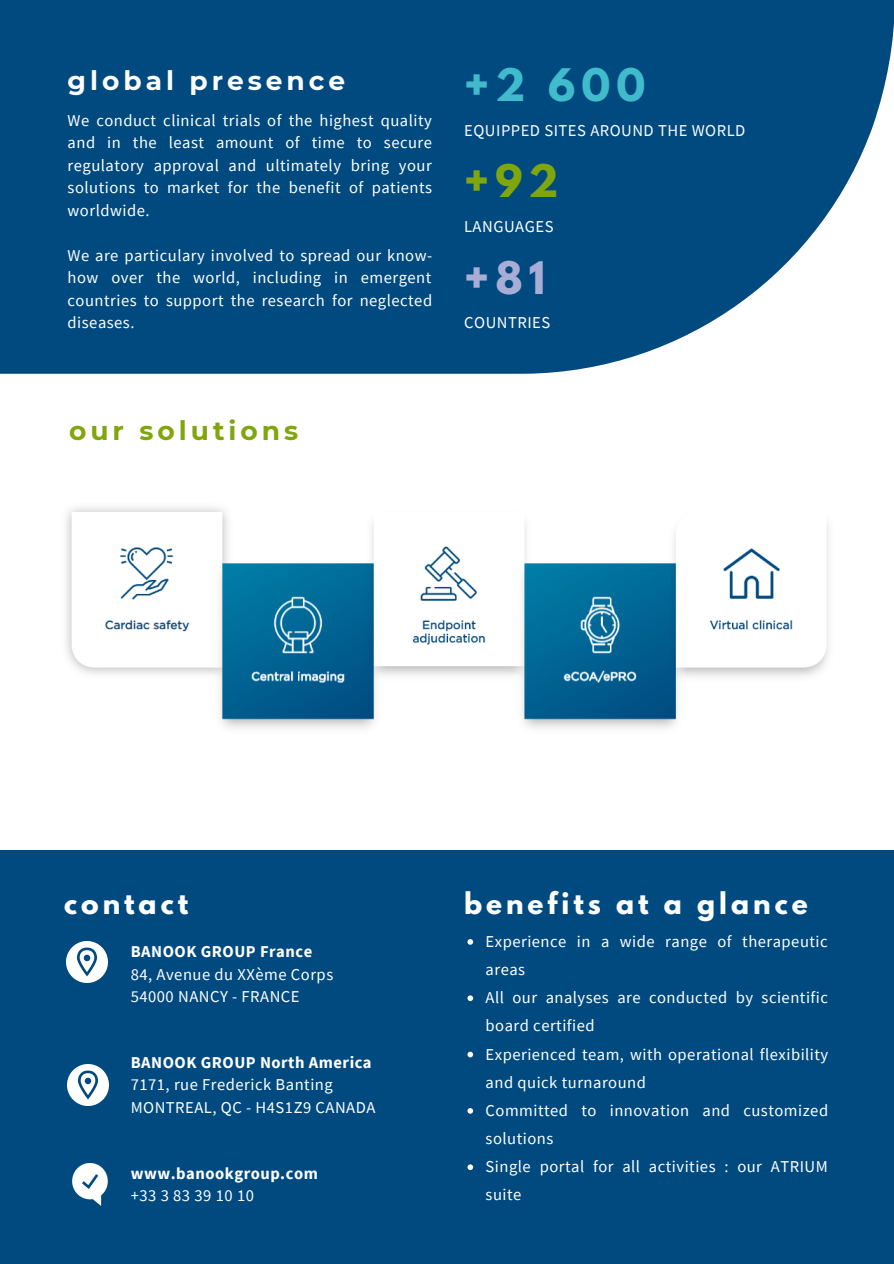
<style>
.page{position:relative;width:894px;height:1264px;background:#fff}
.page>*{position:absolute;margin:0;border:0;box-sizing:border-box;transform-origin:0 0}
.t1{font:700 39.75px "League Spartan";color:#40bbcc}
.t2{font:700 39.75px "League Spartan";color:#a8add5}
.t3{font:700 39.75px "League Spartan";color:#80a60d}
.t4{font:700 26.55px "League Spartan";letter-spacing:.15em;color:#fdfdfd}
.t5{font:700 26.55px "Montserrat";letter-spacing:.15em;color:#fdfdfd}
.t6{font:700 26.55px "Montserrat";letter-spacing:.15em;color:#80a60d}
.t7{font:700 26.55px "League Spartan";letter-spacing:.15em;color:#fff}
.t8{font:16.5px/22.5px "Source Sans Pro";letter-spacing:.03em;color:#fff}
.t9{font:700 16.5px "Source Sans Pro";letter-spacing:.03em;color:#fff}
.t10{font:16.5px "Source Sans Pro";letter-spacing:.03em;color:#fdfdfd}
</style>
<div class="page">
<div style="left:0;top:850px;width:893px;height:413px;background:#004a80"></div>
<img style="left:66px;top:507px;width:763px;height:221px">
<svg style="left:0;top:0;width:893px;height:374px;background:#16598b"></svg>
<img style="left:67px;top:941px;width:40px;height:41px">
<img style="left:68px;top:1064px;width:40px;height:40px">
<img style="left:72px;top:1163px;width:36px;height:41px">
<svg style="left:467px;top:939px;width:6px;height:5px"></svg>
<svg style="left:467px;top:995px;width:6px;height:6px"></svg>
<svg style="left:467px;top:1051px;width:6px;height:6px"></svg>
<svg style="left:467px;top:1108px;width:6px;height:5px"></svg>
<svg style="left:467px;top:1164px;width:6px;height:5px"></svg>
<p class="t5" style="left:68px;top:64px;width:279px">global presence</p>
<p class="t8" style="left:68px;top:108px;width:366px;text-align:justify">We conduct clinical trials of the highest quality and in the least amount of time to secure regulatory approval and ultimately bring your solutions to market for the benefit of patients worldwide.</p>
<p class="t8" style="left:68px;top:244px;width:366px;text-align:justify">We are particulary involved to spread our know&shy;how over the world, including in emergent countries to support the research for neglected diseases.</p>
<p class="t1" style="left:464px;top:66px;width:182px">+2 600</p>
<p class="t10" style="left:464px;top:120px;width:282px">EQUIPPED SITES AROUND THE WORLD</p>
<p class="t3" style="left:464px;top:161px;width:96px">+92</p>
<p class="t8" style="left:464px;top:215px;width:91px">LANGUAGES</p>
<p class="t2" style="left:464px;top:258px;width:82px">+81</p>
<p class="t8" style="left:464px;top:311px;width:87px">COUNTRIES</p>
<p class="t6" style="left:69px;top:414px;width:230px">our solutions</p>
<p class="t7" style="left:64px;top:889px;width:125px">contact</p>
<p class="t9" style="left:131px;top:940px;width:183px">BANOOK GROUP France</p>
<p class="t8" style="left:131px;top:962px;width:204px">84, Avenue du XXème Corps</p>
<p class="t8" style="left:131px;top:985px;width:170px">54000 NANCY - FRANCE</p>
<p class="t9" style="left:131px;top:1051px;width:242px">BANOOK GROUP North America</p>
<p class="t8" style="left:131px;top:1073px;width:203px">7171, rue Frederick Banting</p>
<p class="t8" style="left:131px;top:1095px;width:246px">MONTREAL, QC - H4S1Z9 CANADA</p>
<p class="t9" style="left:131px;top:1162px;width:188px">www.banookgroup.com</p>
<p class="t8" style="left:131px;top:1183px;width:125px">+33 3 83 39 10 10</p>
<p class="t4" style="left:464px;top:889px;width:345px">benefits at a glance</p>
<p class="t8" style="left:485px;top:927px;width:343px;line-height:28.2px">Experience in a wide range of therapeutic areas</p>
<p class="t8" style="left:485px;top:983px;width:344px;line-height:28.2px">All our analyses are conducted by scientific board certified</p>
<p class="t8" style="left:485px;top:1039px;width:344px;line-height:28.2px">Experienced team, with operational flexibility and quick turnaround</p>
<p class="t8" style="left:485px;top:1095px;width:344px;line-height:28.2px">Committed to innovation and customized solutions</p>
<p class="t8" style="left:485px;top:1152px;width:343px;line-height:28.2px">Single portal for all activities : our ATRIUM suite</p>
</div>
